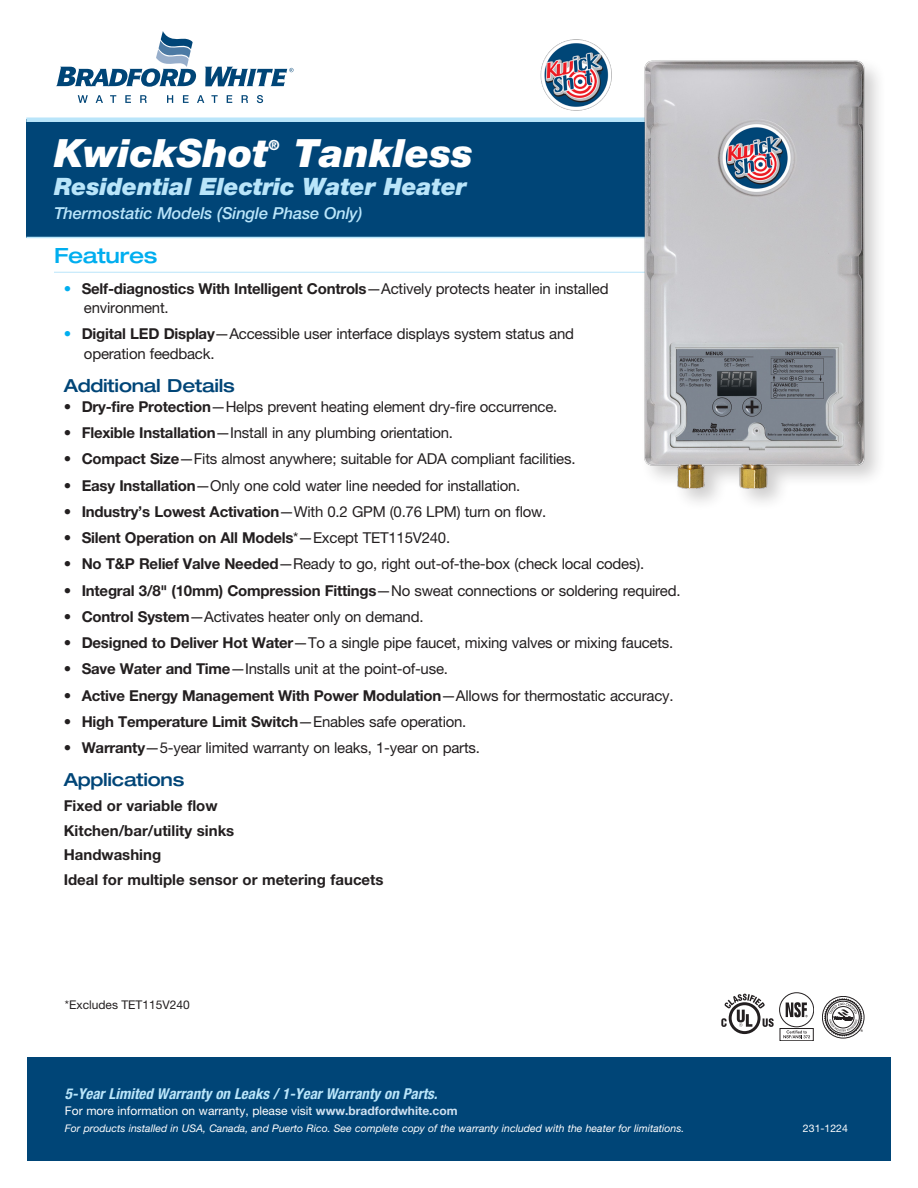
<style>
.page{position:relative;width:918px;height:1188px;background:#fff}
.page>*{position:absolute;margin:0;border:0;box-sizing:border-box;transform-origin:0 0}
.t1{font:italic 900 39px "Helvetica Neue LT Std";color:#fff}
.t2{font:italic 900 24px "Helvetica Neue LT Std";letter-spacing:-.01em;color:#b9e5fa}
.Bullet_Copy{font:500 expanded 21px "Helvetica Neue LT Std";letter-spacing:-.015em;color:#00aeef}
.Bullet_Copy-2{font:500 expanded 18px "Helvetica Neue LT Std";letter-spacing:-.015em;color:#004577}
.t3{font:italic 500 16.5px "Helvetica Neue LT Std";letter-spacing:-.01em;color:#b9e5fa}
.Bullet_Copy-3{font:15px/19.5px "Helvetica Neue LT Std";letter-spacing:-.015em;color:#231f20}
.Bullet_Copy-4{font:700 15px "Helvetica Neue LT Std";letter-spacing:-.015em;color:#231f20}
.t4{font:italic 700 condensed 15px "Helvetica Neue LT Std";color:#b9e5fa}
.t5{font:italic 900 13.95px "Helvetica Neue LT Std";color:#fff}
.t6{font:12px "Helvetica Neue LT Std";color:#fff}
.t7{font:12px "Helvetica Neue LT Std";color:#231f20}
.t8{font:italic 10.5px "Helvetica Neue LT Std";color:#fff}
.t9{font:10.5px "Helvetica Neue LT Std";color:#fff}
.s1{color:#00aeef}
.s2{font-weight:700}
.s3{font-weight:400}
.s4{font-weight:700;color:#cfe1f1}
</style>
<div class="page">
<div style="left:26px;top:120px;width:707px;height:118px;background:#004577"></div>
<div style="left:27px;top:1057px;width:864px;height:104px;background:#004577"></div>
<hr style="left:54px;top:272px;width:617px;height:1px;background:#b9e5fa">
<svg style="left:56px;top:31px;width:140px;height:56px"></svg>
<svg style="left:205px;top:67px;width:89px;height:19px"></svg>
<svg style="left:78px;top:95px;width:10px;height:8px"></svg>
<svg style="left:96px;top:95px;width:7px;height:8px"></svg>
<svg style="left:110px;top:95px;width:6px;height:8px"></svg>
<svg style="left:125px;top:95px;width:6px;height:8px"></svg>
<svg style="left:140px;top:95px;width:7px;height:8px"></svg>
<svg style="left:167px;top:95px;width:6px;height:8px"></svg>
<svg style="left:183px;top:95px;width:6px;height:8px"></svg>
<svg style="left:197px;top:95px;width:7px;height:8px"></svg>
<svg style="left:211px;top:95px;width:7px;height:8px"></svg>
<svg style="left:227px;top:95px;width:5px;height:8px"></svg>
<svg style="left:242px;top:95px;width:6px;height:8px"></svg>
<svg style="left:257px;top:95px;width:6px;height:8px"></svg>
<div style="left:26px;top:117px;width:707px;height:5px;background:#b9e5fa"></div>
<hr style="left:26px;top:237px;width:707px;height:1px;background:#b9e5fa">
<img style="left:617px;top:60px;width:262px;height:443px">
<img style="left:540px;top:39px;width:93px;height:78px">
<svg style="left:721px;top:994px;width:53px;height:40px"></svg>
<svg style="left:780px;top:993px;width:34px;height:34px"></svg>
<div style="left:779px;top:992px;width:35px;height:35px;border:1px solid #231f20;border-radius:50%"></div>
<svg style="left:786px;top:1002px;width:22px;height:15px"></svg>
<svg style="left:780px;top:1028px;width:34px;height:13px"></svg>
<svg style="left:783px;top:1030px;width:27px;height:8px"></svg>
<div style="left:822px;top:996px;width:42px;height:42px;border:1px solid #231f20;border-radius:50%"></div>
<svg style="left:824px;top:998px;width:39px;height:39px"></svg>
<p class="t1" style="left:54px;top:129px;width:216px">KwickShot</p>
<p class="t5" style="left:268px;top:136px;width:13px">®</p>
<p class="t1" style="left:294px;top:129px;width:181px">Tankless</p>
<p class="t2" style="left:54px;top:172px;width:414px">Residential Electric Water Heater</p>
<p class="t3" style="left:54px;top:204px;width:310px">Thermostatic Models (Single Phase Only)</p>
<p class="Bullet_Copy" style="left:54px;top:243px;width:105px">Features</p>
<p class="Bullet_Copy-3" style="left:84px;top:278px;width:526px;text-indent:-20px"><span class="s1">•</span> <span class="s2">Self-diagnostics With Intelligent Controls</span>—Actively protects heater in installed environment.</p>
<p class="Bullet_Copy-3" style="left:84px;top:324px;width:492px;text-indent:-20px"><span class="s1">•</span> <span class="s2">Digital LED Display</span>—Accessible user interface displays system status and operation feedback.</p>
<p class="Bullet_Copy-2" style="left:64px;top:374px;width:173px">Additional Details</p>
<p class="Bullet_Copy-3" style="left:64px;top:397px;width:495px">• <span class="s2">Dry-fire Protection</span>—Helps prevent heating element dry-fire occurrence.</p>
<p class="Bullet_Copy-3" style="left:64px;top:423px;width:391px">• <span class="s2">Flexible Installation</span>—Install in any plumbing orientation.</p>
<p class="Bullet_Copy-3" style="left:64px;top:449px;width:513px">• <span class="s2">Compact Size</span>—Fits almost anywhere; suitable for ADA compliant facilities.</p>
<p class="Bullet_Copy-3" style="left:64px;top:475px;width:458px">• <span class="s2">Easy Installation</span>—Only one cold water line needed for installation.</p>
<p class="Bullet_Copy-3" style="left:64px;top:502px;width:484px">• <span class="s2">Industry’s Lowest Activation</span>—With 0.2 GPM (0.76 LPM) turn on flow.</p>
<p class="Bullet_Copy-4" style="left:64px;top:529px;width:388px"><span class="s3">•</span> Silent Operation on All Models<span class="s3">*—Except TET115V240.</span></p>
<p class="Bullet_Copy-3" style="left:64px;top:554px;width:582px">• <span class="s2">No T&amp;P Relief Valve Needed</span>—Ready to go, right out-of-the-box (check local codes).</p>
<p class="Bullet_Copy-3" style="left:64px;top:580px;width:618px">• <span class="s2">Integral 3/8" (10mm) Compression Fittings</span>—No sweat connections or soldering required.</p>
<p class="Bullet_Copy-3" style="left:64px;top:607px;width:361px">• <span class="s2">Control System</span>—Activates heater only on demand.</p>
<p class="Bullet_Copy-3" style="left:64px;top:633px;width:611px">• <span class="s2">Designed to Deliver Hot Water</span>—To a single pipe faucet, mixing valves or mixing faucets.</p>
<p class="Bullet_Copy-3" style="left:64px;top:659px;width:386px">• <span class="s2">Save Water and Time</span>—Installs unit at the point-of-use.</p>
<p class="Bullet_Copy-4" style="left:64px;top:686px;width:611px"><span class="s3">•</span> Active Energy Management With Power Modulation<span class="s3">—Allows for thermostatic accuracy.</span></p>
<p class="Bullet_Copy-4" style="left:64px;top:712px;width:404px"><span class="s3">•</span> High Temperature Limit Switch<span class="s3">—Enables safe operation.</span></p>
<p class="Bullet_Copy-3" style="left:64px;top:738px;width:418px">• <span class="s2">Warranty</span>—5-year limited warranty on leaks, 1-year on parts.</p>
<p class="Bullet_Copy-2" style="left:64px;top:769px;width:122px">Applications</p>
<p class="Bullet_Copy-4" style="left:64px;top:796px;width:155px">Fixed or variable flow</p>
<p class="Bullet_Copy-4" style="left:64px;top:821px;width:172px">Kitchen/bar/utility sinks</p>
<p class="Bullet_Copy-4" style="left:64px;top:846px;width:99px">Handwashing</p>
<p class="Bullet_Copy-4" style="left:64px;top:871px;width:321px">Ideal for multiple sensor or metering faucets</p>
<p class="t7" style="left:65px;top:997px;width:126px">*Excludes TET115V240</p>
<p class="t4" style="left:65px;top:1084px;width:374px">5-Year Limited Warranty on Leaks / 1-Year Warranty on Parts.</p>
<p class="t6" style="left:65px;top:1104px;width:394px">For more information on warranty, please visit <span class="s4">www.bradfordwhite.com</span></p>
<p class="t8" style="left:65px;top:1122px;width:621px">For products installed in USA, Canada, and Puerto Rico. See complete copy of the warranty included with the heater for limitations.</p>
<p class="t9" style="left:803px;top:1122px;width:46px">231-1224</p>
</div>
